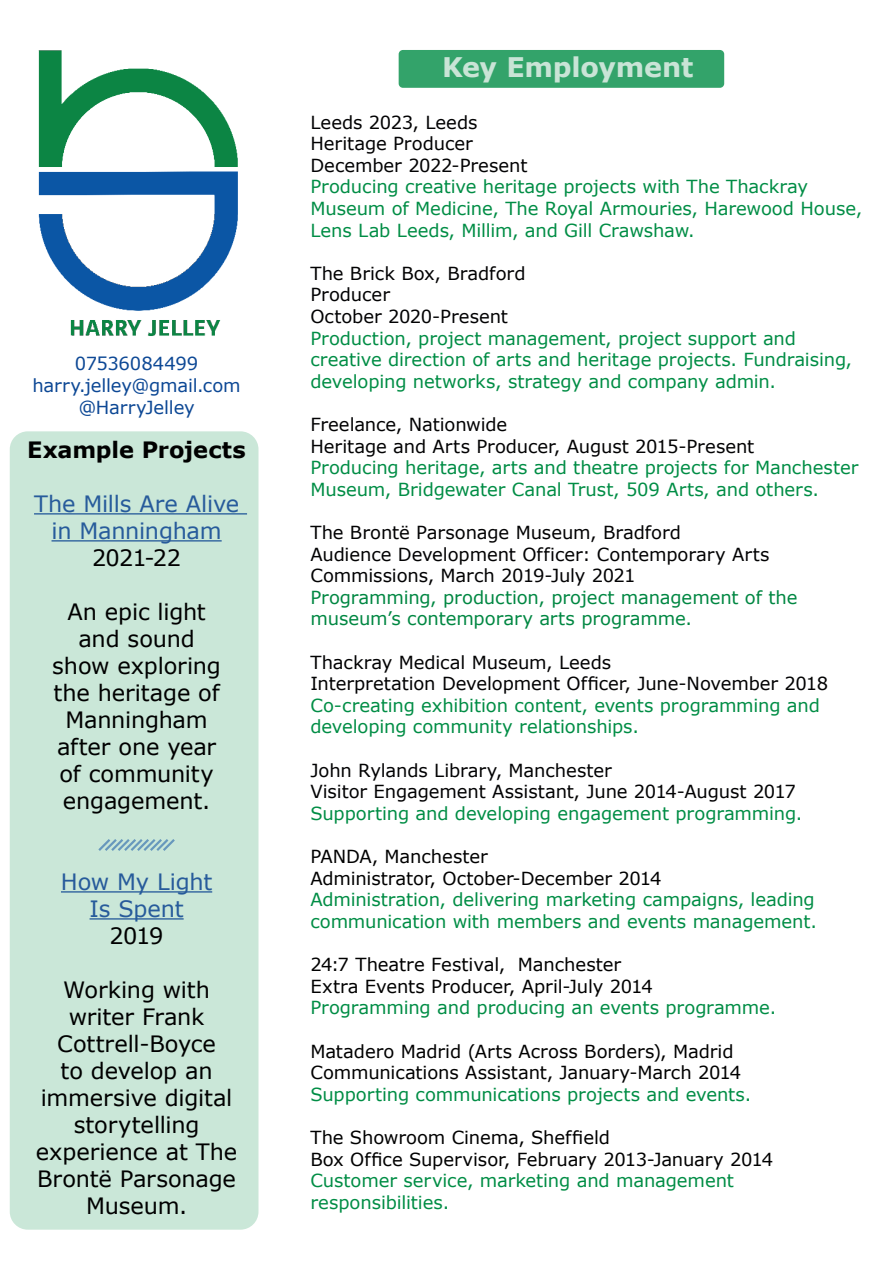
<style>
.page{position:relative;width:893px;height:1263px;background:#fff}
.page>*{position:absolute;margin:0;border:0;box-sizing:border-box;transform-origin:0 0}
.t1{font:700 27px "Verdana";letter-spacing:-.01em;color:#c9e4d6}
.t2{font:22.5px/27px "Verdana";letter-spacing:-.01em;color:#000;text-align:center}
.t3{font:22.5px/27px "Verdana";letter-spacing:-.015em;color:#275b9b;text-align:center}
.t4{font:700 22.5px "Verdana";letter-spacing:-.005em;color:#000}
.t5{font:18px/21.6px "Verdana";letter-spacing:-.01em;color:#008d45}
.t6{font:18px/21.6px "Verdana";letter-spacing:-.005em;color:#020203}
.t7{font:18px/21.6px "Verdana";letter-spacing:-.005em;color:#000}
.t8{font:18px/21.6px "Verdana";letter-spacing:-.005em;color:#008742}
.t9{font:18px/21.6px "Verdana";letter-spacing:-.01em;color:#0d4895;text-align:center}
.s1{color:#020203}
</style>
<div class="page">
<div style="left:10px;top:431px;width:248px;height:799px;background:#cae7d8;border-radius:18px"></div>
<hr style="left:34px;top:513px;width:213px;height:1px;background:#275b9b">
<hr style="left:52px;top:540px;width:170px;height:1px;background:#275b9b">
<hr style="left:61px;top:891px;width:151px;height:1px;background:#275b9b">
<hr style="left:90px;top:918px;width:94px;height:1px;background:#275b9b">
<svg style="left:98px;top:839px;width:77px;height:12px"></svg>
<div style="left:399px;top:50px;width:325px;height:38px;background:#33a36a;border-radius:4px"></div>
<img style="left:38px;top:50px;width:200px;height:286px">
<p class="t9" style="left:32px;top:353px;width:210px">07536084499 harry.jelley@gmail.com @HarryJelley</p>
<p class="t4" style="left:27px;top:435px;width:220px">Example Projects</p>
<p class="t3" style="left:34px;top:490px;width:207px">The Mills Are Alive in Manningham</p>
<p class="t2" style="left:92px;top:544px;width:91px">2021-22</p>
<p class="t2" style="left:52px;top:598px;width:170px">An epic light and sound show exploring the heritage of<br>Manningham after one year of community engagement.</p>
<p class="t3" style="left:61px;top:868px;width:153px">How My Light<br>Is Spent</p>
<p class="t2" style="left:110px;top:922px;width:55px">2019</p>
<p class="t2" style="left:36px;top:976px;width:203px">Working with writer Frank<br>Cottrell-Boyce<br>to develop an immersive digital storytelling experience at The<br>Bront<span class="s1">ë</span> Parsonage<br>Museum.</p>
<h1 class="t1" style="left:442px;top:50px;width:253px">Key Employment</h1>
<p class="t6" style="left:310px;top:111px;width:219px">Leeds 2023, Leeds<br>Heritage Producer<br>December 2022-Present</p>
<p class="t5" style="left:310px;top:176px;width:553px">Producing creative heritage projects with The Thackray<br>Museum of Medicine, The Royal Armouries, Harewood House,<br>Lens Lab Leeds, Millim, and Gill Crawshaw.</p>
<p class="t6" style="left:310px;top:263px;width:217px">The Brick Box, Bradford<br>Producer<br>October 2020-Present</p>
<p class="t5" style="left:310px;top:327px;width:543px">Production, project management, project support and creative direction of arts and heritage projects. Fundraising, developing networks, strategy and company admin.</p>
<p class="t6" style="left:310px;top:414px;width:445px">Freelance, Nationwide<br>Heritage and Arts Producer, August 2015-Present</p>
<p class="t5" style="left:310px;top:457px;width:549px">Producing heritage, arts and theatre projects for Manchester<br>Museum, Bridgewater Canal Trust, 509 Arts, and others.</p>
<p class="t6" style="left:310px;top:522px;width:461px">The Brontë Parsonage Museum, Bradford<br>Audience Development Officer: Contemporary Arts<br>Commissions, March 2019-July 2021</p>
<p class="t8" style="left:310px;top:587px;width:488px">Programming, production, project management of the museum’s contemporary arts programme.</p>
<p class="t6" style="left:310px;top:651px;width:519px">Thackray Medical Museum, Leeds<br>Interpretation Development Officer, June-November 2018</p>
<p class="t5" style="left:310px;top:695px;width:511px">Co-creating exhibition content, events programming and developing community relationships.</p>
<p class="t6" style="left:310px;top:759px;width:487px">John Rylands Library, Manchester<br>Visitor Engagement Assistant, June 2014-August 2017</p>
<p class="t5" style="left:310px;top:803px;width:493px">Supporting and developing engagement programming.</p>
<p class="t7" style="left:310px;top:846px;width:353px">PANDA, Manchester<br>Administrator, October-December 2014</p>
<p class="t5" style="left:310px;top:889px;width:508px">Administration, delivering marketing campaigns, leading communication with members and events management.</p>
<p class="t7" style="left:310px;top:954px;width:344px">24:7 Theatre Festival, Manchester<br>Extra Events Producer, April-July 2014</p>
<p class="t5" style="left:310px;top:997px;width:467px">Programming and producing an events programme.</p>
<p class="t7" style="left:310px;top:1040px;width:432px">Matadero Madrid (Arts Across Borders), Madrid<br>Communications Assistant, January-March 2014</p>
<p class="t5" style="left:310px;top:1083px;width:442px">Supporting communications projects and events.</p>
<p class="t7" style="left:310px;top:1127px;width:464px">The Showroom Cinema, Sheffield<br>Box Office Supervisor, February 2013-January 2014</p>
<p class="t5" style="left:310px;top:1170px;width:425px">Customer service, marketing and management responsibilities.</p>
</div>
